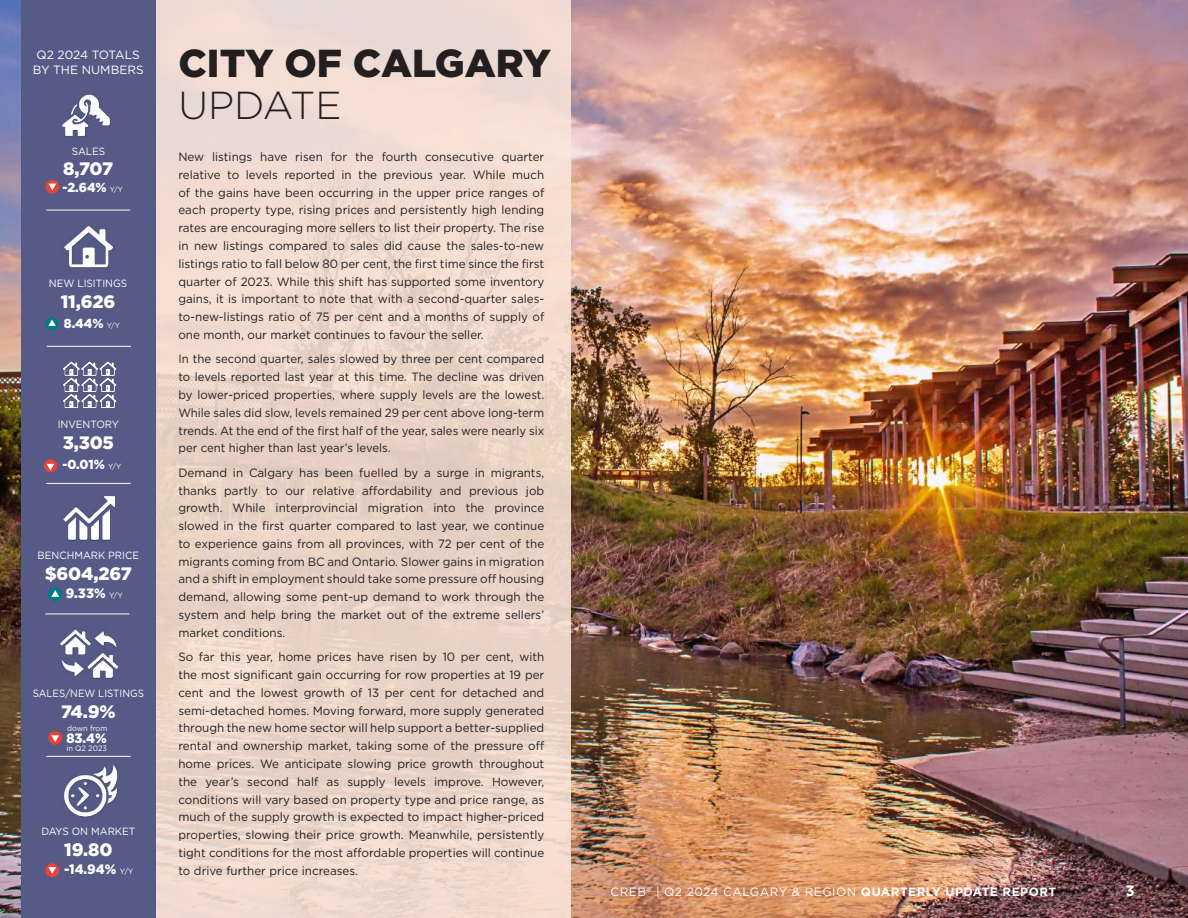
<style>
.page{position:relative;width:1188px;height:918px;background:#fff}
.page>*{position:absolute;margin:0;border:0;box-sizing:border-box;transform-origin:0 0}
.t1{font:900 39px "Gotham";color:#231f20}
.t2{font:300 39px "Gotham";color:#231f20}
.t3{font:900 18px "Gotham";letter-spacing:-.01em;color:#fff}
.t4{font:700 15px "Gotham";color:#fff}
.t5{font:900 13.65px "Gotham";color:#fff;scale:.95 1}
.t6{font:900 13.05px "Gotham";color:#fff;scale:.95 1}
.t7{font:12px/17.7px "Gotham";color:#231f20;text-align:justify}
.t8{font:12px/17.7px "Gotham";color:#231f20;scale:.95 1}
.t9{font:12px "Gotham";letter-spacing:.04em;color:#fff}
.t10{font:12px/15px "Gotham";color:#fff;text-align:center}
.t11{font:10.5px "Gotham";color:#fff;scale:.95 1}
.t12{font:10.5px "Gotham";color:#fff;scale:.93 1}
.t13{font:7.8px "Gotham";color:#fff;scale:.96 1}
.s1{font-weight:400;font-size:7.5px}
.s2{font-weight:400;font-size:7.8px}
.s3{font-weight:700}
</style>
<div class="page">
<img style="left:0;top:0;width:1188px;height:918px">
<div style="left:24px;top:0;width:546px;height:918px;background:#ecd8cb"></div>
<div style="left:21px;top:0;width:135px;height:918px;background:#555a86"></div>
<img style="left:61px;top:94px;width:50px;height:43px">
<img style="left:64px;top:225px;width:50px;height:43px">
<hr style="left:46px;top:210px;width:84px;height:1px;background:#fff">
<img style="left:63px;top:496px;width:52px;height:45px">
<div style="left:48px;top:587px;width:14px;height:14px;background:#007c81;border-radius:50%"></div>
<svg style="left:51px;top:590px;width:8px;height:7px"></svg>
<img style="left:63px;top:361px;width:54px;height:47px">
<hr style="left:46px;top:483px;width:85px;height:1px;background:#fff">
<img style="left:59px;top:629px;width:60px;height:50px">
<img style="left:64px;top:765px;width:54px;height:52px">
<div style="left:45px;top:863px;width:14px;height:14px;background:#e5433c;border-radius:50%"></div>
<svg style="left:48px;top:867px;width:8px;height:7px"></svg>
<hr style="left:46px;top:756px;width:85px;height:1px;background:#fff">
<hr style="left:47px;top:346px;width:84px;height:1px;background:#fff">
<hr style="left:45px;top:614px;width:84px;height:1px;background:#fff">
<div style="left:45px;top:317px;width:14px;height:14px;background:#007c81;border-radius:50%"></div>
<svg style="left:48px;top:319px;width:8px;height:7px"></svg>
<svg style="left:44px;top:459px;width:13px;height:13px"></svg>
<svg style="left:47px;top:464px;width:7px;height:6px"></svg>
<svg style="left:45px;top:180px;width:14px;height:14px"></svg>
<svg style="left:48px;top:184px;width:8px;height:6px"></svg>
<div style="left:48px;top:731px;width:14px;height:14px;background:#e5433c;border-radius:50%"></div>
<svg style="left:51px;top:735px;width:8px;height:7px"></svg>
<p class="t10" style="left:33px;top:46px;width:113px">Q2 2024 TOTALS<br>BY THE NUMBERS</p>
<p class="t11" style="left:72px;top:145px;width:37px">SALES</p>
<p class="t6" style="left:62px;top:179px;width:65px">-2.64% <span class="s1">Y/Y</span></p>
<h2 class="t3" style="left:63px;top:156px;width:51px">8,707</h2>
<p class="t11" style="left:49px;top:277px;width:84px">NEW LISITINGS</p>
<h2 class="t3" style="left:61px;top:289px;width:56px">11,626</h2>
<p class="t6" style="left:64px;top:314px;width:60px">8.44% <span class="s1">Y/Y</span></p>
<p class="t11" style="left:58px;top:418px;width:66px">INVENTORY</p>
<h2 class="t3" style="left:63px;top:430px;width:53px">3,305</h2>
<p class="t6" style="left:62px;top:456px;width:63px">-0.01% <span class="s1">Y/Y</span></p>
<p class="t11" style="left:38px;top:548px;width:108px">BENCHMARK PRICE</p>
<h2 class="t3" style="left:45px;top:561px;width:89px">$604,267</h2>
<p class="t5" style="left:66px;top:584px;width:61px">9.33% <span class="s2">Y/Y</span></p>
<p class="t12" style="left:33px;top:686px;width:121px">SALES/NEW LISTINGS</p>
<h2 class="t3" style="left:61px;top:699px;width:56px">74.9%</h2>
<p class="t13" style="left:67px;top:723px;width:44px">down from</p>
<p class="t5" style="left:66px;top:729px;width:44px">83.4%</p>
<p class="t13" style="left:66px;top:743px;width:44px">in Q2 2023</p>
<p class="t11" style="left:42px;top:824px;width:100px">DAYS ON MARKET</p>
<h2 class="t3" style="left:64px;top:837px;width:50px">19.80</h2>
<p class="t5" style="left:64px;top:860px;width:74px">-14.94% <span class="s2">Y/Y</span></p>
<h1 class="t1" style="left:178px;top:36px;width:374px">CITY OF CALGARY</h1>
<h1 class="t2" style="left:178px;top:80px;width:165px">UPDATE</h1>
<p class="t7" style="left:178px;top:148px;width:367px">New listings have risen for the fourth consecutive quarter relative to levels reported in the previous year. While much of the gains have been occurring in the upper price ranges of each property type, rising prices and persistently high lending rates are encouraging more sellers to list their property. The rise in new listings compared to sales did cause the sales-to-new listings ratio to fall below 80 per cent, the first time since the first quarter of 2023. While this shift has supported some inventory gains, it is important to note that with a second-quarter sales&shy;to-new-listings ratio of 75 per cent and a months of supply of one month, our market continues to favour the seller.</p>
<p class="t8" style="left:178px;top:350px;width:387px">In the second quarter, sales slowed by three per cent compared to levels reported last year at this time. The decline was driven by lower-priced properties, where supply levels are the lowest.<br>While sales did slow, levels remained 29 per cent above long-term trends. At the end of the first half of the year, sales were nearly six per cent higher than last year’s levels.</p>
<p class="t7" style="left:178px;top:463px;width:367px">Demand in Calgary has been fuelled by a surge in migrants, thanks partly to our relative affordability and previous job growth. While interprovincial migration into the province slowed in the first quarter compared to last year, we continue to experience gains from all provinces, with 72 per cent of the migrants coming from BC and Ontario. Slower gains in migration and a shift in employment should take some pressure off housing demand, allowing some pent-up demand to work through the system and help bring the market out of the extreme sellers’ market conditions.</p>
<p class="t7" style="left:178px;top:648px;width:367px">So far this year, home prices have risen by 10 per cent, with the most significant gain occurring for row properties at 19 per cent and the lowest growth of 13 per cent for detached and semi-detached homes. Moving forward, more supply generated through the new home sector will help support a better-supplied rental and ownership market, taking some of the pressure off home prices. We anticipate slowing price growth throughout the year’s second half as supply levels improve. However, conditions will vary based on property type and price range, as much of the supply growth is expected to impact higher-priced properties, slowing their price growth. Meanwhile, persistently tight conditions for the most affordable properties will continue to drive further price increases.</p>
<p class="t9" style="left:610px;top:884px;width:447px">CREB® | Q2 2024 CALGARY &amp; REGION <span class="s3">QUARTERLY UPDATE REPORT</span></p>
<p class="t4" style="left:1125px;top:881px;width:11px">3</p>
</div>
